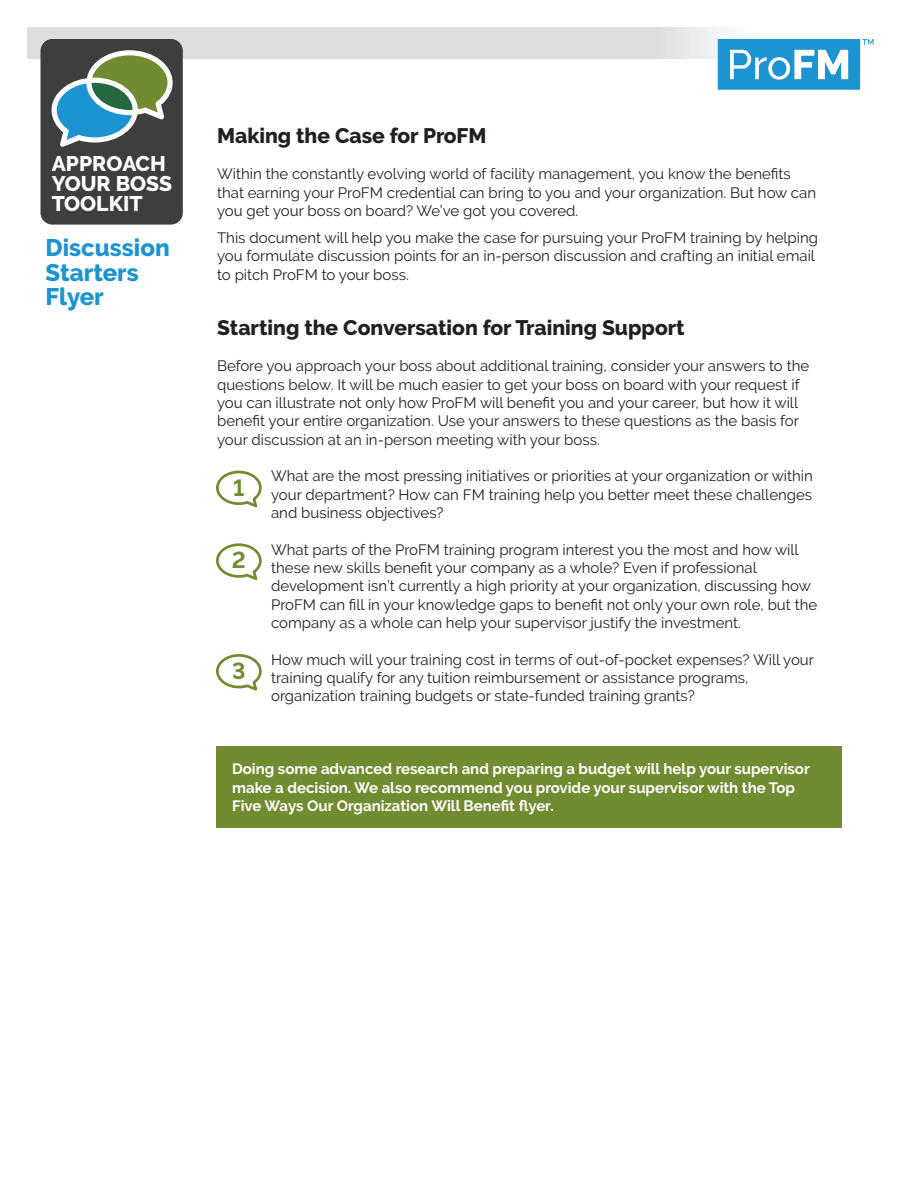
<style>
.page{position:relative;width:918px;height:1188px;background:#fff}
.page>*{position:absolute;margin:0;border:0;box-sizing:border-box;transform-origin:0 0}
.t1{font:800 24px/24.3px "Raleway";color:#1c94d2}
.t2{font:700 22.95px "Raleway";color:#718b31}
.t3{font:800 21.15px/20.2px "Raleway";color:#fff}
.t4{font:800 21px "Raleway";color:#231f20}
.t5{font:15px/18.3px "Raleway";color:#231f20}
.t6{font:700 15px/18.3px "Raleway";color:#fff}
</style>
<div class="page">
<div style="left:216px;top:746px;width:625px;height:82px;background:#718b31"></div>
<div style="left:27px;top:27px;width:604px;height:32px;background:#dcdddf"></div>
<div style="left:630px;top:27px;width:128px;height:32px;background:linear-gradient(to right,#d6d8da,#fff)"></div>
<div style="left:40px;top:39px;width:143px;height:186px;background:#3e3e3f;border-radius:12px"></div>
<svg style="left:52px;top:50px;width:121px;height:97px"></svg>
<svg style="left:216px;top:471px;width:46px;height:36px"></svg>
<svg style="left:216px;top:543px;width:46px;height:37px"></svg>
<svg style="left:216px;top:654px;width:46px;height:37px"></svg>
<svg style="left:718px;top:39px;width:156px;height:51px"></svg>
<h3 class="t3" style="left:52px;top:153px;width:122px">APPROACH<br>YOUR BOSS<br>TOOLKIT</h3>
<h1 class="t1" style="left:46px;top:236px;width:126px">Discussion<br>Starters<br>Flyer</h1>
<h3 class="t4" style="left:217px;top:123px;width:271px">Making the Case for ProFM</h3>
<p class="t5" style="left:217px;top:165px;width:600px">Within the constantly evolving world of facility management, you know the benefits that earning your ProFM credential can bring to you and your organization. But how can you get your boss on board? We’ve got you covered.</p>
<p class="t5" style="left:217px;top:229px;width:603px">This document will help you make the case for pursuing your ProFM training by helping you formulate discussion points for an in-person discussion and crafting an initial email to pitch ProFM to your boss.</p>
<h3 class="t4" style="left:217px;top:315px;width:469px">Starting the Conversation for Training Support</h3>
<p class="t5" style="left:217px;top:357px;width:594px">Before you approach your boss about additional training, consider your answers to the questions below. It will be much easier to get your boss on board with your request if you can illustrate not only how ProFM will benefit you and your career, but how it will benefit your entire organization. Use your answers to these questions as the basis for your discussion at an in-person meeting with your boss.</p>
<p class="t5" style="left:271px;top:467px;width:543px;text-align:justify">What are the most pressing initiatives or priorities at your organization or within your department? How can FM training help you better meet these challenges and business objectives?</p>
<p class="t5" style="left:271px;top:540px;width:548px">What parts of the ProFM training program interest you the most and how will these new skills benefit your company as a whole? Even if professional development isn’t currently a high priority at your organization, discussing how ProFM can fill in your knowledge gaps to benefit not only your own role, but the company as a whole can help your supervisor justify the investment.</p>
<p class="t5" style="left:271px;top:650px;width:544px">How much will your training cost in terms of out-of-pocket expenses? Will your training qualify for any tuition reimbursement or assistance programs, organization training budgets or state-funded training grants?</p>
<h2 class="t2" style="left:233px;top:475px;width:13px">1</h2>
<h2 class="t2" style="left:232px;top:547px;width:15px">2</h2>
<h2 class="t2" style="left:232px;top:658px;width:15px">3</h2>
<p class="t6" style="left:232px;top:760px;width:579px">Doing some advanced research and preparing a budget will help your supervisor make a decision. We also recommend you provide your supervisor with the Top<br>Five Ways Our Organization Will Benefit flyer.</p>
</div>
